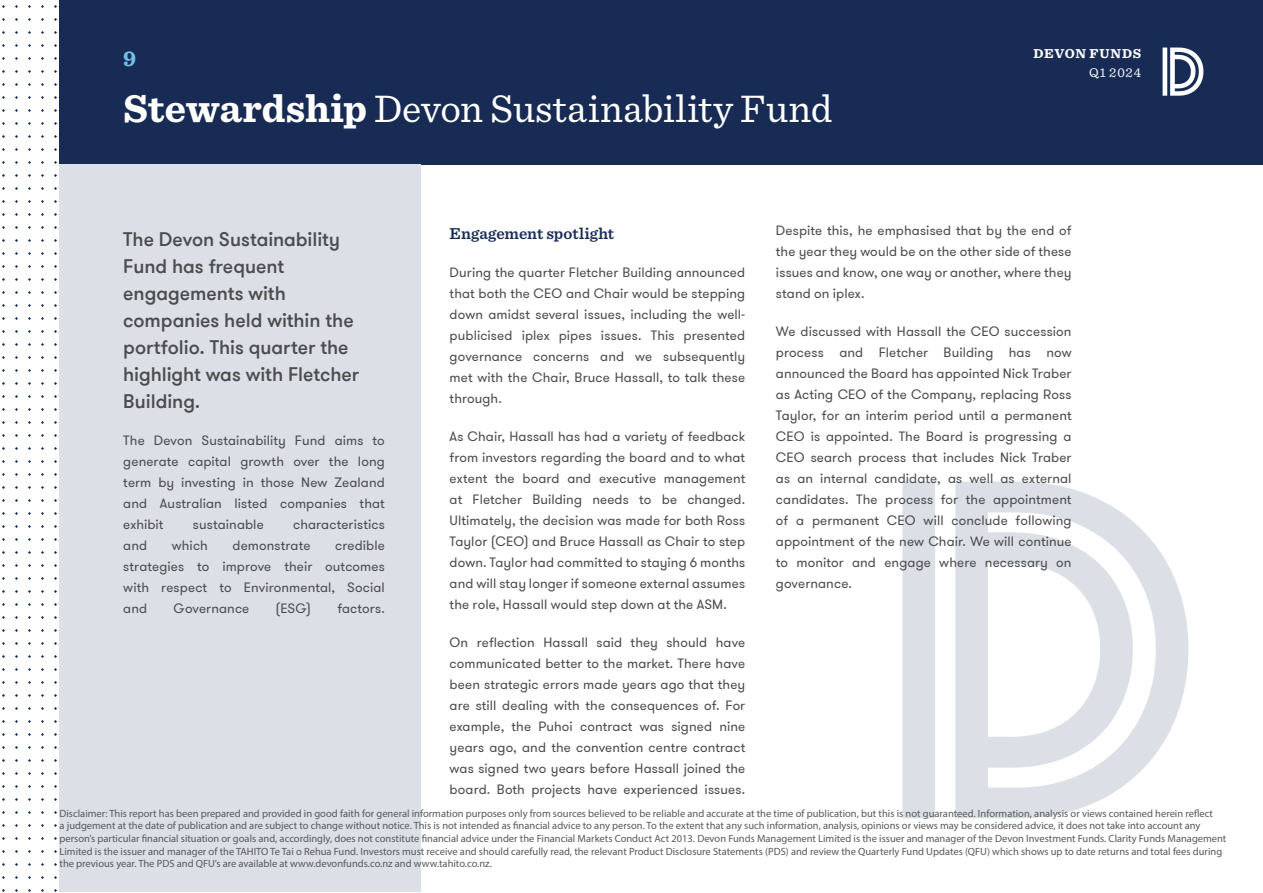
<style>
.page{position:relative;width:1263px;height:893px;background:#fff}
.page>*{position:absolute;margin:0;border:0;box-sizing:border-box;transform-origin:0 0}
.Body{font:40.2px "Sentinel";color:#fff}
.Body-2{font:700 22.5px "Sentinel";color:#72c0e9}
.Intro_Text{font:500 19.5px/27px "GT Walsheim Pro";letter-spacing:-.005em;color:#4b4c4d}
.Subheading{font:600 16.5px "Sentinel";color:#172b54}
.Body-3{font:13.5px/21px "GT Walsheim Pro";letter-spacing:.01em;color:#4b4c4d;text-align:justify}
.t1{font:700 13.5px "Sentinel";letter-spacing:.055em;color:#fff}
.t2{font:13.5px "Sentinel";letter-spacing:.06em;color:#fff}
.t3{font:10.5px/12.6px "Myriad Pro";color:#57585a}
.s1{font-weight:700}
</style>
<div class="page">
<div style="left:60px;top:0;width:1203px;height:164px;background:#172b54"></div>
<svg style="left:1162px;top:48px;width:41px;height:48px"></svg>
<div style="left:60px;top:164px;width:361px;height:728px;background:#dcdfe6"></div>
<svg style="left:902px;top:482px;width:286px;height:336px;fill:#dcdfe6"></svg>
<p class="Body-2" style="left:123px;top:40px;width:15px">9</p>
<p class="Body" style="left:123px;top:78px;width:711px"><span class="s1">Stewardship</span> Devon Sustainability Fund</p>
<p class="t1" style="left:1033px;top:43px;width:109px">DEVON FUNDS</p>
<p class="t2" style="left:1089px;top:62px;width:54px">Q1 2024</p>
<p class="Intro_Text" style="left:123px;top:227px;width:237px">The Devon Sustainability<br>Fund has frequent engagements with companies held within the portfolio. This quarter the highlight was with Fletcher<br>Building.</p>
<p class="Body-3" style="left:123px;top:430px;width:263px">The Devon Sustainability Fund aims to generate capital growth over the long term by investing in those New Zealand and Australian listed companies that exhibit</p>
<p class="Body-3" style="left:193px;top:514px;width:72px">sustainable</p>
<p class="Body-3" style="left:293px;top:514px;width:93px">characteristics</p>
<p class="Body-3" style="left:123px;top:535px;width:263px;text-indent:212px">credible strategies to improve their outcomes with respect to Environmental, Social and</p>
<p class="Body-3" style="left:123px;top:535px;width:25px">and</p>
<p class="Body-3" style="left:172px;top:535px;width:37px">which</p>
<p class="Body-3" style="left:232px;top:535px;width:80px">demonstrate</p>
<p class="Body-3" style="left:173px;top:598px;width:77px">Governance</p>
<p class="Body-3" style="left:276px;top:598px;width:37px">(ESG)</p>
<p class="Body-3" style="left:337px;top:598px;width:49px">factors.</p>
<p class="Subheading" style="left:450px;top:220px;width:166px">Engagement spotlight</p>
<p class="Body-3" style="left:450px;top:262px;width:297px">During the quarter Fletcher Building announced that both the CEO and Chair would be stepping down amidst several issues, including the well&shy;publicised iplex pipes issues. This presented governance concerns and we subsequently met with the Chair, Bruce Hassall, to talk these through.</p>
<p class="Body-3" style="left:450px;top:426px;width:297px">As Chair, Hassall has had a variety of feedback from investors regarding the board and to what extent the board and executive management at Fletcher Building needs to be changed.<br>Ultimately, the decision was made for both Ross Taylor (CEO) and Bruce Hassall as Chair to step down. Taylor had committed to staying 6 months and will stay longer if someone external assumes the role, Hassall would step down at the ASM.</p>
<p class="Body-3" style="left:450px;top:632px;width:297px">On reflection Hassall said they should have communicated better to the market. There have been strategic errors made years ago that they are still dealing with the consequences of. For example, the Puhoi contract was signed nine years ago, and the convention centre contract was signed two years before Hassall joined the board. Both projects have experienced issues.</p>
<p class="Body-3" style="left:776px;top:220px;width:297px">Despite this, he emphasised that by the end of the year they would be on the other side of these issues and know, one way or another, where they stand on iplex.</p>
<p class="Body-3" style="left:776px;top:321px;width:297px">We discussed with Hassall the CEO succession process and Fletcher Building has now announced the Board has appointed Nick Traber as Acting CEO of the Company, replacing Ross Taylor, for an interim period until a permanent CEO is appointed. The Board is progressing a CEO search process that includes Nick Traber as an internal candidate, as well as external candidates. The process for the appointment of a permanent CEO will conclude following appointment of the new Chair. We will continue to monitor and engage where necessary on governance.</p>
<p class="t3" style="left:60px;top:807px;width:1168px">Disclaimer: This report has been prepared and provided in good faith for general information purposes only from sources believed to be reliable and accurate at the time of publication, but this is not guaranteed. Information, analysis or views contained herein reflect<br>a judgement at the date of publication and are subject to change without notice. This is not intended as financial advice to any person. To the extent that any such information, analysis, opinions or views may be considered advice, it does not take into account any person’s particular financial situation or goals and, accordingly, does not constitute financial advice under the Financial Markets Conduct Act 2013. Devon Funds Management Limited is the issuer and manager of the Devon Investment Funds. Clarity Funds Management Limited is the issuer and manager of the TAHITO Te Tai o Rehua Fund. Investors must receive and should carefully read, the relevant Product Disclosure Statements (PDS) and review the Quarterly Fund Updates (QFU) which shows up to date returns and total fees during the previous year. The PDS and QFU’s are available at www.devonfunds.co.nz and www.tahito.co.nz.</p>
</div>
